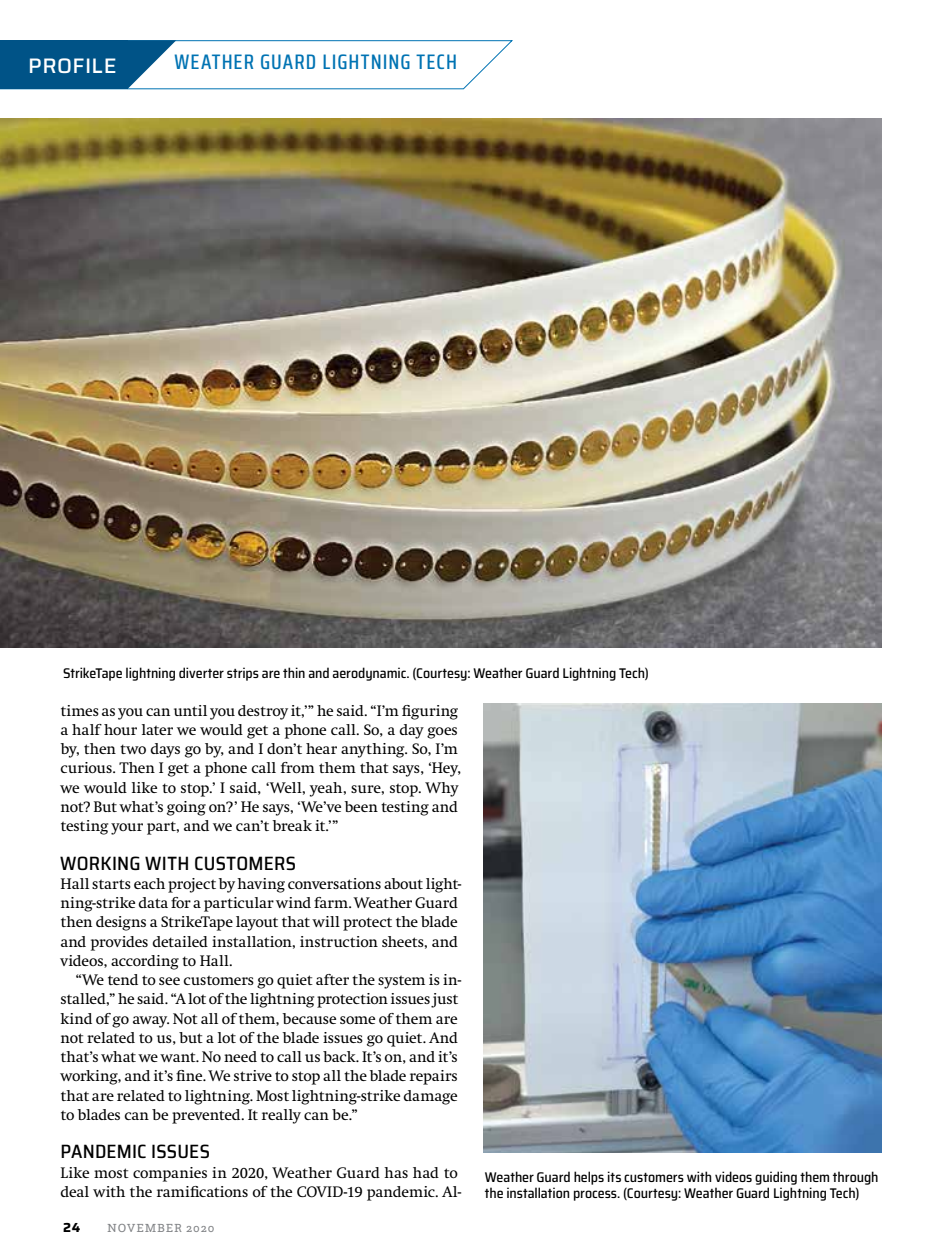
<style>
.page{position:relative;width:945px;height:1260px;background:#fff}
.page>*{position:absolute;margin:0;border:0;box-sizing:border-box;transform-origin:0 0}
.t1{font:500 21px "Saira Condensed";letter-spacing:.05em;color:#0073b3}
.t2{font:500 21px "Saira";letter-spacing:.025em;color:#fff}
.t3{font:500 semi-condensed 19.25px "Saira";letter-spacing:.01em;color:#000}
.t4{font:15.75px/19.2px "Swift";letter-spacing:-.01em;color:#000}
.t5{font:500 semi-condensed 14px/15.8px "Saira";letter-spacing:-.005em;color:#000}
.t6{font:700 13.12px "Saira";color:#000}
.t7{font:12.25px "Questa Slab";letter-spacing:.07em;color:#808285}
</style>
<div class="page">
<img style="left:0;top:118px;width:882px;height:530px">
<img style="left:483px;top:704px;width:399px;height:449px">
<svg style="left:0;top:40px;width:513px;height:50px"></svg>
<h1 class="t2" style="left:28px;top:50px;width:90px">PROFILE</h1>
<h1 class="t1" style="left:174px;top:46px;width:284px">WEATHER GUARD LIGHTNING TECH</h1>
<p class="t5" style="left:63px;top:665px;width:587px">StrikeTape lightning diverter strips are thin and aerodynamic. (Courtesy: Weather Guard Lightning Tech)</p>
<p class="t4" style="left:60px;top:701px;width:402px">times as you can until you destroy it,’” he said. “I’m figuring a half hour later we would get a phone call. So, a day goes by, then two days go by, and I don’t hear anything. So, I’m curious. Then I get a phone call from them that says, ‘Hey, we would like to stop.’ I said, ‘Well, yeah, sure, stop. Why not? But what’s going on?’ He says, ‘We’ve been testing and testing your part, and we can’t break it.’”</p>
<p class="t3" style="left:60px;top:848px;width:237px">WORKING WITH CUSTOMERS</p>
<p class="t4" style="left:60px;top:874px;width:402px">Hall starts each project by having conversations about light&shy;ning-strike data for a particular wind farm. Weather Guard then designs a StrikeTape layout that will protect the blade and provides detailed installation, instruction sheets, and videos, according to Hall.</p>
<p class="t4" style="left:60px;top:971px;width:402px;text-indent:15px">“We tend to see customers go quiet after the system is in&shy;stalled,” he said. “A lot of the lightning protection issues just kind of go away. Not all of them, because some of them are not related to us, but a lot of the blade issues go quiet. And that’s what we want. No need to call us back. It’s on, and it’s working, and it’s fine. We strive to stop all the blade repairs that are related to lightning. Most lightning-strike damage to blades can be prevented. It really can be.”</p>
<p class="t3" style="left:60px;top:1137px;width:151px">PANDEMIC ISSUES</p>
<p class="t4" style="left:60px;top:1163px;width:402px">Like most companies in 2020, Weather Guard has had to deal with the ramifications of the COVID-19 pandemic. Al-</p>
<p class="t6" style="left:63px;top:1218px;width:19px">24</p>
<p class="t7" style="left:107px;top:1220px;width:109px">NOVEMBER 2020</p>
<p class="t5" style="left:485px;top:1169px;width:395px">Weather Guard helps its customers with videos guiding them through the installation process. (Courtesy: Weather Guard Lightning Tech)</p>
</div>
